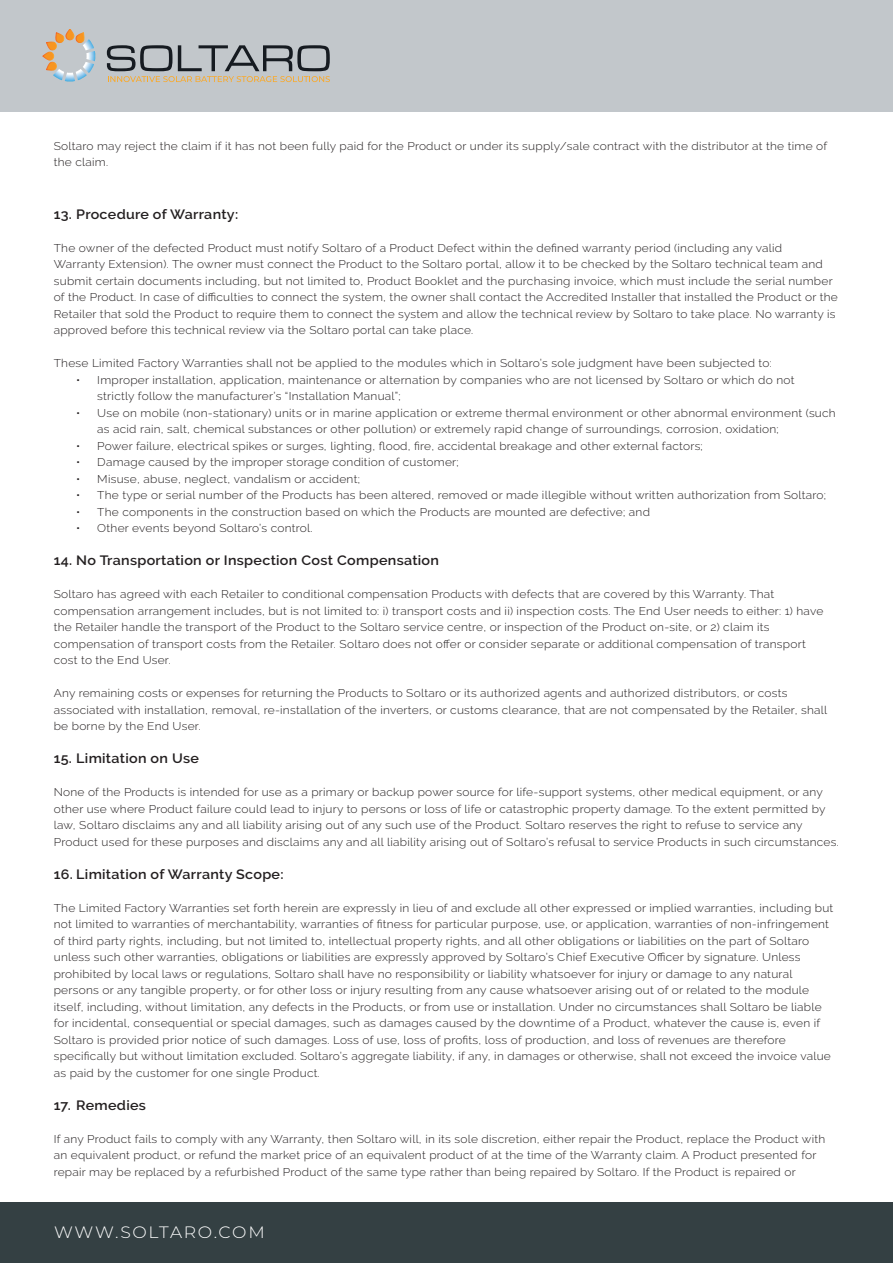
<style>
.page{position:relative;width:893px;height:1263px;background:#fff}
.page>*{position:absolute;margin:0;border:0;box-sizing:border-box;transform-origin:0 0}
.t1{font:300 16.5px "Montserrat";letter-spacing:.1em;color:#fff;scale:1.04 1}
.t2{font:600 13.5px "Raleway";letter-spacing:.02em;color:#231f20;scale:1.06 1}
.t3{font:300 11.25px/16.5px "Raleway";letter-spacing:.02em;color:#231f20;scale:1.06 1}
</style>
<div class="page">
<div style="left:0;top:1202px;width:893px;height:61px;background:#344043"></div>
<div style="left:0;top:0;width:893px;height:112px;background:#c2c7cb"></div>
<div style="left:43px;top:52px;width:11px;height:8px;border:1px solid #fff;border-radius:4px"></div>
<div style="left:66px;top:29px;width:8px;height:11px;background:#f79521;border-radius:4px"></div>
<div style="left:66px;top:29px;width:8px;height:11px;border:1px solid #fff;border-radius:4px"></div>
<svg style="left:46px;top:33px;width:50px;height:49px"></svg>
<svg style="left:107px;top:45px;width:223px;height:37px"></svg>
<p class="t3" style="left:54px;top:138px;width:731px">Soltaro may reject the claim if it has not been fully paid for the Product or under its supply/sale contract with the distributor at the time of the claim.</p>
<p class="t2" style="left:54px;top:206px;width:176px">13. Procedure of Warranty:</p>
<p class="t3" style="left:54px;top:240px;width:741px">The owner of the defected Product must notify Soltaro of a Product Defect within the defined warranty period (including any valid<br>Warranty Extension). The owner must connect the Product to the Soltaro portal, allow it to be checked by the Soltaro technical team and submit certain documents including, but not limited to, Product Booklet and the purchasing invoice, which must include the serial number of the Product. In case of difficulties to connect the system, the owner shall contact the Accredited Installer that installed the Product or the Retailer that sold the Product to require them to connect the system and allow the technical review by Soltaro to take place. No warranty is approved before this technical review via the Soltaro portal can take place.</p>
<p class="t3" style="left:54px;top:355px;width:679px">These Limited Factory Warranties shall not be applied to the modules which in Soltaro’s sole judgment have been subjected to:</p>
<p class="t3" style="left:97px;top:372px;width:659px;text-indent:-21px">• Improper installation, application, maintenance or alternation by companies who are not licensed by Soltaro or which do not strictly follow the manufacturer’s “Installation Manual”;</p>
<p class="t3" style="left:97px;top:405px;width:698px;text-indent:-21px">• Use on mobile (non-stationary) units or in marine application or extreme thermal environment or other abnormal environment (such as acid rain, salt, chemical substances or other pollution) or extremely rapid change of surroundings, corrosion, oxidation;</p>
<p class="t3" style="left:76px;top:438px;width:593px">• Power failure, electrical spikes or surges, lighting, flood, fire, accidental breakage and other external factors;</p>
<p class="t3" style="left:76px;top:454px;width:362px">• Damage caused by the improper storage condition of customer;</p>
<p class="t3" style="left:76px;top:471px;width:269px">• Misuse, abuse, neglect, vandalism or accident;</p>
<p class="t3" style="left:76px;top:487px;width:709px">• The type or serial number of the Products has been altered, removed or made illegible without written authorization from Soltaro;</p>
<p class="t3" style="left:76px;top:504px;width:543px">• The components in the construction based on which the Products are mounted are defective; and</p>
<p class="t3" style="left:76px;top:520px;width:224px">• Other events beyond Soltaro’s control.</p>
<p class="t2" style="left:54px;top:553px;width:365px">14. No Transportation or Inspection Cost Compensation</p>
<p class="t3" style="left:54px;top:586px;width:727px">Soltaro has agreed with each Retailer to conditional compensation Products with defects that are covered by this Warranty. That compensation arrangement includes, but is not limited to: i) transport costs and ii) inspection costs. The End User needs to either: 1) have the Retailer handle the transport of the Product to the Soltaro service centre, or inspection of the Product on-site, or 2) claim its compensation of transport costs from the Retailer. Soltaro does not offer or consider separate or additional compensation of transport cost to the End User.</p>
<p class="t3" style="left:54px;top:685px;width:731px">Any remaining costs or expenses for returning the Products to Soltaro or its authorized agents and authorized distributors, or costs associated with installation, removal, re-installation of the inverters, or customs clearance, that are not compensated by the Retailer, shall be borne by the End User.</p>
<p class="t2" style="left:54px;top:751px;width:138px">15. Limitation on Use</p>
<p class="t3" style="left:54px;top:784px;width:742px">None of the Products is intended for use as a primary or backup power source for life-support systems, other medical equipment, or any other use where Product failure could lead to injury to persons or loss of life or catastrophic property damage. To the extent permitted by law, Soltaro disclaims any and all liability arising out of any such use of the Product. Soltaro reserves the right to refuse to service any Product used for these purposes and disclaims any and all liability arising out of Soltaro’s refusal to service Products in such circumstances.</p>
<p class="t2" style="left:54px;top:866px;width:218px">16. Limitation of Warranty Scope:</p>
<p class="t3" style="left:54px;top:900px;width:737px">The Limited Factory Warranties set forth herein are expressly in lieu of and exclude all other expressed or implied warranties, including but not limited to warranties of merchantability, warranties of fitness for particular purpose, use, or application, warranties of non-infringement of third party rights, including, but not limited to, intellectual property rights, and all other obligations or liabilities on the part of Soltaro unless such other warranties, obligations or liabilities are expressly approved by Soltaro’s Chief Executive Officer by signature. Unless prohibited by local laws or regulations, Soltaro shall have no responsibility or liability whatsoever for injury or damage to any natural persons or any tangible property, or for other loss or injury resulting from any cause whatsoever arising out of or related to the module itself, including, without limitation, any defects in the Products, or from use or installation. Under no circumstances shall Soltaro be liable for incidental, consequential or special damages, such as damages caused by the downtime of a Product, whatever the cause is, even if Soltaro is provided prior notice of such damages. Loss of use, loss of profits, loss of production, and loss of revenues are therefore specifically but without limitation excluded. Soltaro’s aggregate liability, if any, in damages or otherwise, shall not exceed the invoice value as paid by the customer for one single Product.</p>
<p class="t2" style="left:54px;top:1097px;width:89px">17. Remedies</p>
<p class="t3" style="left:54px;top:1131px;width:729px">If any Product fails to comply with any Warranty, then Soltaro will, in its sole discretion, either repair the Product, replace the Product with an equivalent product, or refund the market price of an equivalent product of at the time of the Warranty claim. A Product presented for repair may be replaced by a refurbished Product of the same type rather than being repaired by Soltaro. If the Product is repaired or</p>
<p class="t1" style="left:54px;top:1221px;width:204px">WWW.SOLTARO.COM</p>
</div>
